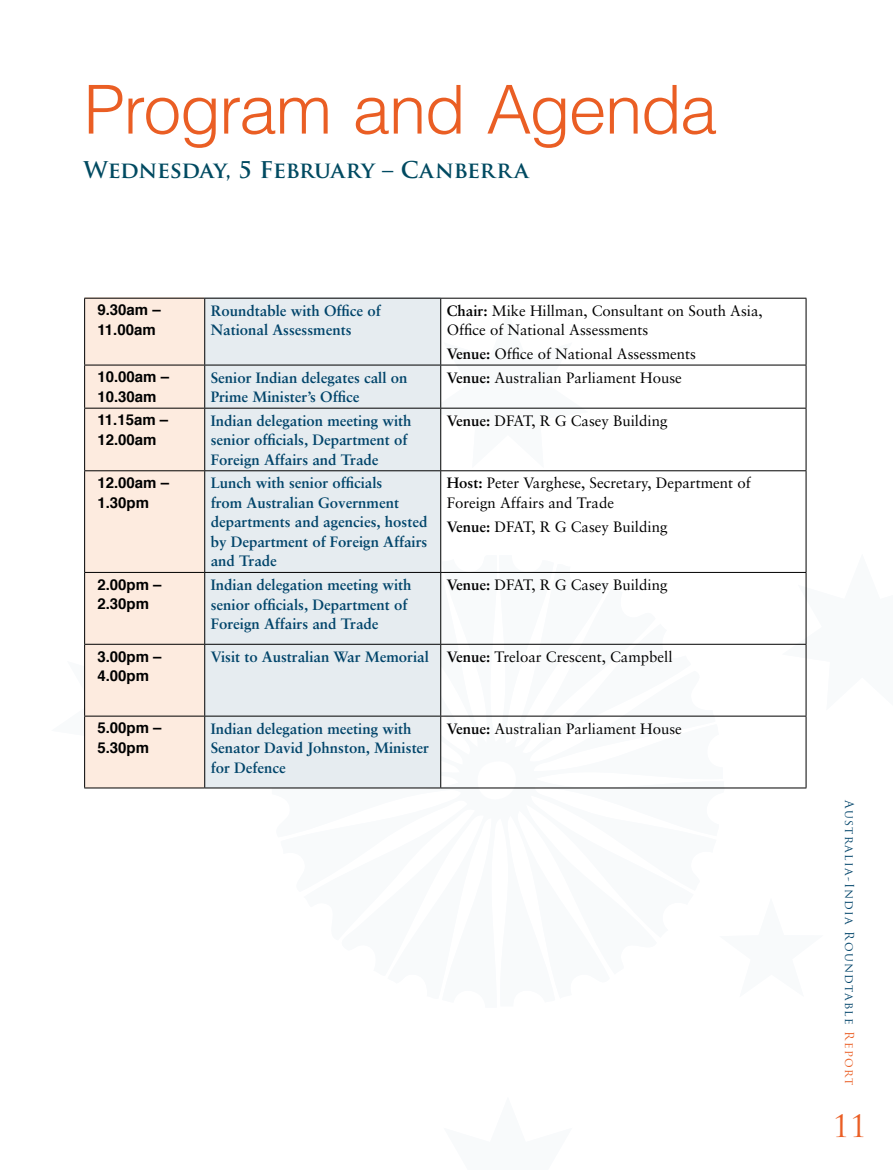
<style>
.page{position:relative;width:893px;height:1170px;background:#fff}
.page>*{position:absolute;margin:0;border:0;box-sizing:border-box;transform-origin:0 0}
.t1{font:300 67.5px "Helvetica";letter-spacing:-.03em;color:#ea5e24}
.t2{font:30px "Trajan Pro";color:#ea5e24}
.t3{font:700 22.5px "Trajan Pro";letter-spacing:-.015em;color:#004a61}
.t4{font:700 15px/19.5px "Sabon";color:#00446a}
.t5{font:15px/19.5px "Sabon";color:#000}
.t6{font:700 15px/19.5px "Helvetica";color:#000}
.t7{font:12px "Trajan Pro";letter-spacing:.11em;color:#00446a}
.s1{font-weight:700}
.s2{color:#000}
.s3{font-weight:400;color:#000}
.s4{color:#ea5e24}
</style>
<div class="page">
<svg style="left:270px;top:553px;width:456px;height:236px"></svg>
<svg style="left:476px;top:758px;width:42px;height:31px"></svg>
<svg style="left:441px;top:311px;width:147px;height:157px"></svg>
<svg style="left:782px;top:554px;width:24px;height:156px"></svg>
<div style="left:85px;top:298px;width:120px;height:490px;background:#fdebdf"></div>
<div style="left:205px;top:298px;width:236px;height:490px;background:#e6ecf0"></div>
<hr style="left:84px;top:298px;width:121px;height:1px;background:#000">
<hr style="left:84px;top:298px;width:1px;height:66px;background:#000">
<hr style="left:205px;top:298px;width:236px;height:1px;background:#000">
<hr style="left:204px;top:298px;width:1px;height:66px;background:#000">
<hr style="left:441px;top:298px;width:365px;height:1px;background:#000">
<hr style="left:440px;top:298px;width:1px;height:66px;background:#000">
<hr style="left:806px;top:298px;width:1px;height:66px;background:#000">
<hr style="left:84px;top:364px;width:121px;height:1px;background:#000">
<hr style="left:84px;top:365px;width:1px;height:43px;background:#000">
<hr style="left:205px;top:364px;width:236px;height:1px;background:#000">
<hr style="left:204px;top:365px;width:1px;height:43px;background:#000">
<hr style="left:441px;top:364px;width:365px;height:1px;background:#000">
<hr style="left:440px;top:365px;width:1px;height:43px;background:#000">
<hr style="left:806px;top:365px;width:1px;height:43px;background:#000">
<hr style="left:84px;top:408px;width:121px;height:1px;background:#000">
<hr style="left:84px;top:408px;width:1px;height:62px;background:#000">
<hr style="left:205px;top:408px;width:236px;height:1px;background:#000">
<hr style="left:204px;top:408px;width:1px;height:62px;background:#000">
<hr style="left:441px;top:408px;width:365px;height:1px;background:#000">
<hr style="left:440px;top:408px;width:1px;height:62px;background:#000">
<hr style="left:806px;top:408px;width:1px;height:62px;background:#000">
<hr style="left:84px;top:470px;width:121px;height:1px;background:#000">
<hr style="left:84px;top:471px;width:1px;height:101px;background:#000">
<hr style="left:205px;top:470px;width:236px;height:1px;background:#000">
<hr style="left:204px;top:471px;width:1px;height:101px;background:#000">
<hr style="left:441px;top:470px;width:365px;height:1px;background:#000">
<hr style="left:440px;top:471px;width:1px;height:101px;background:#000">
<hr style="left:806px;top:471px;width:1px;height:101px;background:#000">
<hr style="left:84px;top:572px;width:121px;height:1px;background:#000">
<hr style="left:84px;top:572px;width:1px;height:72px;background:#000">
<hr style="left:205px;top:572px;width:236px;height:1px;background:#000">
<hr style="left:204px;top:572px;width:1px;height:72px;background:#000">
<hr style="left:441px;top:572px;width:365px;height:1px;background:#000">
<hr style="left:440px;top:572px;width:1px;height:72px;background:#000">
<hr style="left:806px;top:572px;width:1px;height:72px;background:#000">
<hr style="left:84px;top:644px;width:121px;height:1px;background:#000">
<hr style="left:84px;top:644px;width:1px;height:71px;background:#000">
<hr style="left:205px;top:644px;width:236px;height:1px;background:#000">
<hr style="left:204px;top:644px;width:1px;height:71px;background:#000">
<hr style="left:441px;top:644px;width:365px;height:1px;background:#000">
<hr style="left:440px;top:644px;width:1px;height:71px;background:#000">
<hr style="left:806px;top:644px;width:1px;height:71px;background:#000">
<hr style="left:84px;top:715px;width:121px;height:1px;background:#000">
<hr style="left:84px;top:716px;width:1px;height:71px;background:#000">
<hr style="left:205px;top:715px;width:236px;height:1px;background:#000">
<hr style="left:204px;top:716px;width:1px;height:71px;background:#000">
<hr style="left:441px;top:715px;width:365px;height:1px;background:#000">
<hr style="left:440px;top:716px;width:1px;height:71px;background:#000">
<hr style="left:806px;top:716px;width:1px;height:71px;background:#000">
<hr style="left:84px;top:787px;width:121px;height:1px;background:#000">
<hr style="left:205px;top:787px;width:236px;height:1px;background:#000">
<hr style="left:441px;top:787px;width:365px;height:1px;background:#000">
<h1 class="t1" style="left:84px;top:52px;width:635px">Program and Agenda</h1>
<h3 class="t3" style="left:84px;top:155px;width:446px">Wednesday, 5 February – Canberra</h3>
<p class="t6" style="left:97px;top:300px;width:65px">9.30am –<br>11.00am</p>
<p class="t4" style="left:211px;top:300px;width:172px">Roundtable with Office of<br>National Assessments</p>
<p class="t5" style="left:447px;top:300px;width:317px"><span class="s1">Chair:</span> Mike Hillman, Consultant on South Asia,<br>Office of National Assessments</p>
<p class="t5" style="left:447px;top:344px;width:251px"><span class="s1">Venue:</span> Office of National Assessments</p>
<p class="t6" style="left:97px;top:367px;width:73px">10.00am –<br>10.30am</p>
<p class="t4" style="left:211px;top:367px;width:198px">Senior Indian delegates call on<br>Prime Minister’s Office</p>
<p class="t5" style="left:447px;top:367px;width:237px"><span class="s1">Venue:</span> Australian Parliament House</p>
<p class="t6" style="left:97px;top:410px;width:72px">11.15am –<br>12.00am</p>
<p class="t4" style="left:211px;top:410px;width:202px">Indian delegation meeting with senior officials, Department of<br>Foreign Affairs and Trade</p>
<p class="t5" style="left:447px;top:410px;width:222px"><span class="s1">Venue:</span> DFAT, R G Casey Building</p>
<p class="t6" style="left:97px;top:473px;width:73px">12.00am –<br>1.30pm</p>
<p class="t4" style="left:211px;top:473px;width:218px">Lunch with senior officials<br>from Australian Government departments and agencies, hosted by Department of Foreign Affairs and Trade</p>
<p class="t5" style="left:447px;top:473px;width:305px"><span class="s1">Host:</span> Peter Varghese, Secretary, Department of<br>Foreign Affairs and Trade</p>
<p class="t5" style="left:447px;top:516px;width:222px"><span class="s1">Venue:</span> DFAT, R G Casey Building</p>
<p class="t6" style="left:97px;top:574px;width:66px">2.00pm –<br>2.30pm</p>
<p class="t4" style="left:211px;top:574px;width:202px">Indian delegation meeting with senior officials, Department of<br>Foreign Affairs and Trade</p>
<p class="t5" style="left:447px;top:575px;width:222px"><span class="s1">Venue:</span> DFAT, R G Casey Building</p>
<p class="t6" style="left:97px;top:646px;width:66px">3.00pm –<br>4.00pm</p>
<p class="t4" style="left:211px;top:646px;width:463px">Visit to Australian War Memorial <span class="s2">Venue:</span> <span class="s3">Treloar Crescent, Campbell</span></p>
<p class="t6" style="left:97px;top:718px;width:66px">5.00pm –<br>5.30pm</p>
<p class="t4" style="left:211px;top:718px;width:220px">Indian delegation meeting with<br>Senator David Johnston, Minister for Defence</p>
<p class="t5" style="left:447px;top:718px;width:237px"><span class="s1">Venue:</span> Australian Parliament House</p>
<p class="t7" style="left:857px;top:799px;width:286px;rotate:90deg">Australia-India Roundtable <span class="s4">Report</span></p>
<h2 class="t2" style="left:833px;top:1107px;width:36px">11</h2>
</div>
